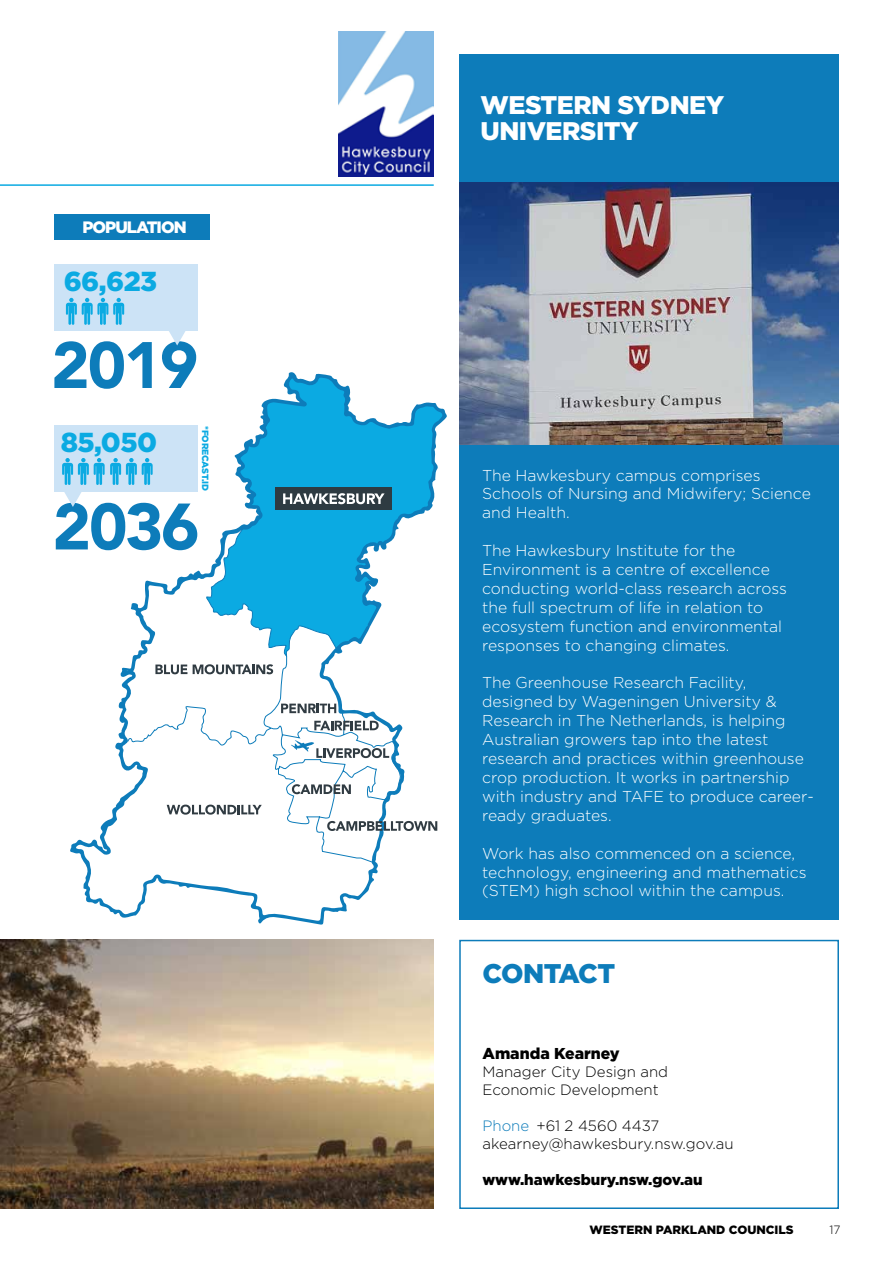
<style>
.page{position:relative;width:893px;height:1263px;background:#fff}
.page>*{position:absolute;margin:0;border:0;box-sizing:border-box;transform-origin:0 0}
.t1{font:900 27.45px "Gotham";letter-spacing:-.02em;color:#0baae2}
.t2{font:900 27px "Gotham";letter-spacing:-.03em;color:#0d7cba}
.t3{font:900 25.5px/26.4px "Gotham";letter-spacing:-.02em;color:#fff}
.t4{font:900 16.5px "Gotham";letter-spacing:-.06em;color:#fff}
.t5{font:300 15.75px/18.9px "Gotham";color:#fff}
.t6{font:900 15.75px "Gotham";color:#000}
.t7{font:300 15px/18px "Gotham";color:#000}
.t8{font:900 15px "Gotham";color:#000}
.t9{font:900 12px "Gotham";color:#000}
.t10{font:300 12px "Gotham";color:#000}
.t11{font:900 9px "Gotham";letter-spacing:-.02em;color:#0baae2}
.s1{color:#0d7cba}
</style>
<div class="page">
<div style="left:459px;top:54px;width:380px;height:865px;background:#0d7cba"></div>
<hr style="left:0;top:184px;width:434px;height:2px;background:#0baae2">
<img style="left:0;top:940px;width:434px;height:268px">
<svg style="left:54px;top:341px;width:98px;height:47px"></svg>
<div style="left:54px;top:264px;width:144px;height:67px;background:#cce3f6"></div>
<svg style="left:162px;top:331px;width:34px;height:41px"></svg>
<svg style="left:66px;top:298px;width:58px;height:27px"></svg>
<div style="left:54px;top:426px;width:144px;height:66px;background:#cce3f6"></div>
<svg style="left:56px;top:458px;width:14px;height:92px"></svg>
<img style="left:459px;top:183px;width:380px;height:261px">
<div style="left:459px;top:940px;width:380px;height:269px;background:#fff;border:2px solid #0d7cba"></div>
<img style="left:338px;top:32px;width:96px;height:144px">
<svg style="left:70px;top:372px;width:377px;height:553px"></svg>
<svg style="left:123px;top:670px;width:4px;height:5px"></svg>
<svg style="left:127px;top:528px;width:275px;height:335px"></svg>
<svg style="left:292px;top:784px;width:59px;height:10px"></svg>
<svg style="left:167px;top:804px;width:95px;height:11px"></svg>
<svg style="left:155px;top:664px;width:32px;height:10px"></svg>
<svg style="left:193px;top:664px;width:80px;height:10px"></svg>
<svg style="left:281px;top:704px;width:55px;height:9px"></svg>
<svg style="left:314px;top:721px;width:65px;height:9px"></svg>
<svg style="left:291px;top:740px;width:98px;height:18px"></svg>
<div style="left:275px;top:487px;width:117px;height:22px;background:#2e3b42"></div>
<svg style="left:283px;top:493px;width:102px;height:11px"></svg>
<div style="left:54px;top:214px;width:156px;height:26px;background:#0d7cba"></div>
<svg style="left:327px;top:821px;width:110px;height:10px"></svg>
<p class="t4" style="left:82px;top:216px;width:106px">POPULATION</p>
<h1 class="t1" style="left:64px;top:263px;width:95px">66,623</h1>
<h1 class="t1" style="left:61px;top:424px;width:98px">85,050</h1>
<p class="t11" style="left:212px;top:426px;width:66px;rotate:90deg">*FORECAST.ID</p>
<h3 class="t3" style="left:480px;top:91px;width:245px">WESTERN SYDNEY<br>UNIVERSITY</h3>
<p class="t5" style="left:482px;top:465px;width:330px">The Hawkesbury campus comprises<br>Schools of Nursing and Midwifery; Science and Health.</p>
<p class="t5" style="left:482px;top:541px;width:306px">The Hawkesbury Institute for the Environment is a centre of excellence conducting world-class research across the full spectrum of life in relation to ecosystem function and environmental responses to changing climates.</p>
<p class="t5" style="left:482px;top:673px;width:333px">The Greenhouse Research Facility, designed by Wageningen University &amp; Research in The Netherlands, is helping Australian growers tap into the latest research and practices within greenhouse crop production. It works in partnership with industry and TAFE to produce career&shy;ready graduates.</p>
<p class="t5" style="left:482px;top:843px;width:326px">Work has also commenced on a science, technology, engineering and mathematics (STEM) high school within the campus.</p>
<h2 class="t2" style="left:482px;top:954px;width:134px">CONTACT</h2>
<p class="t6" style="left:482px;top:1042px;width:139px">Amanda Kearney</p>
<p class="t7" style="left:482px;top:1062px;width:187px">Manager City Design and<br>Economic Development</p>
<p class="t7" style="left:482px;top:1116px;width:253px"><span class="s1">Phone</span> +61 2 4560 4437 akearney@hawkesbury.nsw.gov.au</p>
<p class="t8" style="left:482px;top:1169px;width:222px">www.hawkesbury.nsw.gov.au</p>
<p class="t9" style="left:589px;top:1221px;width:206px">WESTERN PARKLAND COUNCILS</p>
<p class="t10" style="left:829px;top:1222px;width:13px">17</p>
</div>
